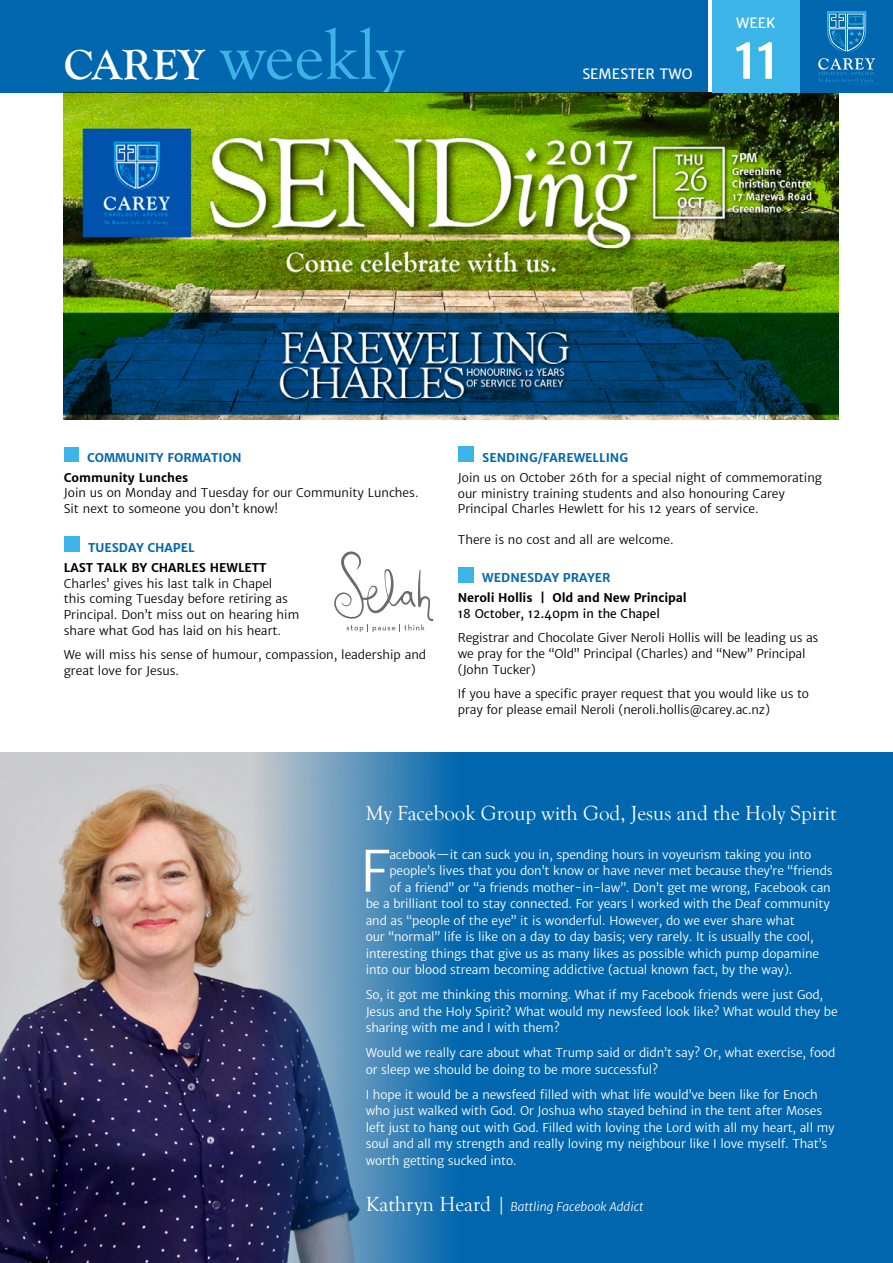
<style>
.page{position:relative;width:893px;height:1263px;background:#fff}
.page>*{position:absolute;margin:0;border:0;box-sizing:border-box;transform-origin:0 0}
.t1{font:71.1px "Goudy Old Style T";color:#3cb4e7}
.t2{font:59.1px "Merriweather Sans";color:#fff}
.t3{font:56.4px "Merriweather Sans";color:#fff}
.t4{font:21px "Goudy Old Style T";color:#fff}
.t5{font:14.1px "Merriweather Sans";color:#fff}
.t6{font:12px/16.5px "Merriweather Sans";letter-spacing:-.01em;color:#fff}
.t7{font:12px/15.8px "Merriweather Sans";color:#000}
.t8{font:700 12px "Merriweather Sans";color:#000}
.t9{font:700 12px "Merriweather Sans";color:#0067ae}
.t10{font:italic 12px "Merriweather Sans";color:#fff}
.t11{font:12px "Merriweather Sans";color:#000}
.s1{font-weight:700;font-size:43.65px;color:#fff}
.s2{font-family:"Goudy Old Style T";font-style:normal;font-size:21px}
</style>
<div class="page">
<div style="left:0;top:753px;width:893px;height:510px;background:#0067ae"></div>
<div style="left:458px;top:446px;width:16px;height:16px;background:#3cb4e7"></div>
<div style="left:458px;top:567px;width:16px;height:16px;background:#3cb4e7"></div>
<div style="left:64px;top:447px;width:15px;height:15px;background:#3cb4e7"></div>
<div style="left:64px;top:537px;width:16px;height:15px;background:#3cb4e7"></div>
<svg style="left:334px;top:551px;width:100px;height:81px"></svg>
<img style="left:64px;top:93px;width:775px;height:326px">
<img style="left:0;top:753px;width:449px;height:510px">
<div style="left:0;top:0;width:708px;height:93px;background:#0067ae"></div>
<div style="left:712px;top:0;width:89px;height:93px;background:#3cb4e7"></div>
<div style="left:800px;top:0;width:93px;height:93px;background:#0067ae"></div>
<svg style="left:818px;top:11px;width:57px;height:71px"></svg>
<h1 class="t1" style="left:64px;top:17px;width:342px"><span class="s1">CAREY</span> weekly</h1>
<p class="t5" style="left:582px;top:65px;width:112px">SEMESTER TWO</p>
<p class="t5" style="left:736px;top:14px;width:41px">WEEK</p>
<h2 class="t2" style="left:732px;top:21px;width:50px">11</h2>
<p class="t9" style="left:87px;top:450px;width:156px">COMMUNITY FORMATION</p>
<p class="t8" style="left:64px;top:470px;width:126px">Community Lunches</p>
<p class="t7" style="left:64px;top:485px;width:356px">Join us on Monday and Tuesday for our Community Lunches.<br>Sit next to someone you don’t know!</p>
<p class="t9" style="left:88px;top:540px;width:108px">TUESDAY CHAPEL</p>
<p class="t8" style="left:64px;top:560px;width:204px">LAST TALK BY CHARLES HEWLETT</p>
<p class="t7" style="left:64px;top:576px;width:237px">Charles’ gives his last talk in Chapel<br>this coming Tuesday before retiring as Principal. Don’t miss out on hearing him share what God has laid on his heart.</p>
<p class="t7" style="left:64px;top:647px;width:364px">We will miss his sense of humour, compassion, leadership and great love for Jesus.</p>
<p class="t9" style="left:482px;top:450px;width:147px">SENDING/FAREWELLING</p>
<p class="t7" style="left:458px;top:470px;width:366px">Join us on October 26th for a special night of commemorating our ministry training students and also honouring Carey<br>Principal Charles Hewlett for his 12 years of service.</p>
<p class="t7" style="left:458px;top:531px;width:217px">There is no cost and all are welcome.</p>
<p class="t9" style="left:482px;top:571px;width:130px">WEDNESDAY PRAYER</p>
<p class="t8" style="left:458px;top:591px;width:231px">Neroli Hollis | Old and New Principal</p>
<p class="t11" style="left:458px;top:606px;width:204px">18 October, 12.40pm in the Chapel</p>
<p class="t7" style="left:458px;top:630px;width:362px">Registrar and Chocolate Giver Neroli Hollis will be leading us as we pray for the “Old” Principal (Charles) and “New” Principal (John Tucker)</p>
<p class="t7" style="left:458px;top:686px;width:353px">If you have a specific prayer request that you would like us to pray for please email Neroli (neroli.hollis@carey.ac.nz)</p>
<h3 class="t4" style="left:366px;top:802px;width:472px">My Facebook Group with God, Jesus and the Holy Spirit</h3>
<h3 class="t3" style="left:360px;top:837px;width:31px">F</h3>
<p class="t6" style="left:389px;top:846px;width:424px">acebook—it can suck you in, spending hours in voyeurism taking you into</p>
<p class="t6" style="left:389px;top:863px;width:445px">people’s lives that you don’t know or have never met because they’re “friends</p>
<p class="t6" style="left:389px;top:879px;width:443px">of a friend” or “a friends mother-in-law”. Don’t get me wrong, Facebook can</p>
<p class="t6" style="left:366px;top:896px;width:466px">be a brilliant tool to stay connected. For years I worked with the Deaf community</p>
<p class="t6" style="left:366px;top:912px;width:431px">and as “people of the eye” it is wonderful. However, do we ever share what</p>
<p class="t6" style="left:366px;top:929px;width:449px">our “normal” life is like on a day to day basis; very rarely. It is usually the cool,</p>
<p class="t6" style="left:366px;top:945px;width:455px">interesting things that give us as many likes as possible which pump dopamine</p>
<p class="t6" style="left:366px;top:962px;width:428px">into our blood stream becoming addictive (actual known fact, by the way).</p>
<p class="t6" style="left:366px;top:987px;width:473px">So, it got me thinking this morning. What if my Facebook friends were just God,<br>Jesus and the Holy Spirit? What would my newsfeed look like? What would they be sharing with me and I with them?</p>
<p class="t6" style="left:366px;top:1045px;width:471px">Would we really care about what Trump said or didn’t say? Or, what exercise, food or sleep we should be doing to be more successful?</p>
<p class="t6" style="left:366px;top:1086px;width:470px">I hope it would be a newsfeed filled with what life would’ve been like for Enoch who just walked with God. Or Joshua who stayed behind in the tent after Moses left just to hang out with God. Filled with loving the Lord with all my heart, all my soul and all my strength and really loving my neighbour like I love myself. That’s worth getting sucked into.</p>
<p class="t10" style="left:366px;top:1200px;width:279px"><span class="s2">Kathryn Heard |</span> Battling Facebook Addict</p>
</div>
